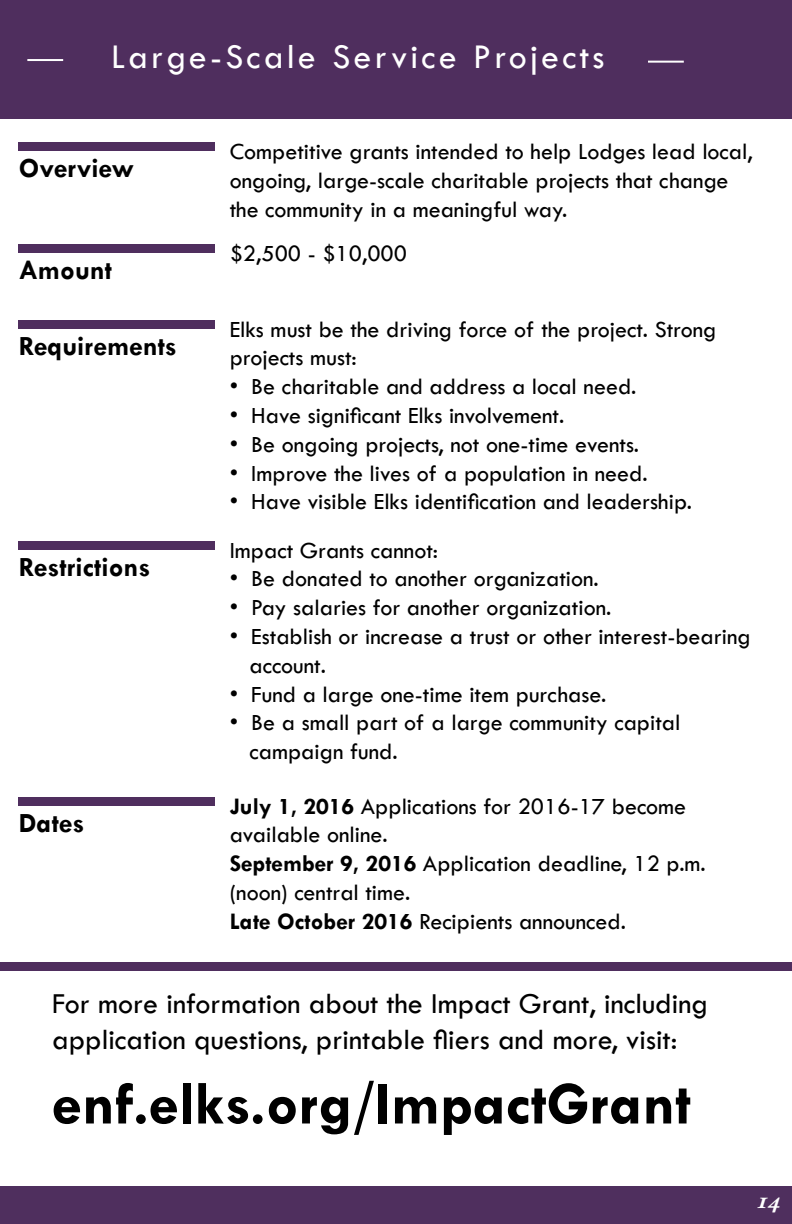
<style>
.page{position:relative;width:792px;height:1224px;background:#fff}
.page>*{position:absolute;margin:0;border:0;box-sizing:border-box;transform-origin:0 0}
.t1{font:700 62px "Tw Cen";color:#000}
.t2{font:36px "Tw Cen";letter-spacing:.09em;color:#fff}
.t3{font:30px/36px "Tw Cen";color:#000}
.t4{font:700 28px "Tw Cen";color:#000}
.t5{font:24px/28.8px "Tw Cen";color:#000}
.t6{font:italic 700 24px "Adobe Garamond Pro";color:#fff}
.s1{font-weight:700}
</style>
<div class="page">
<div style="left:0;top:1186px;width:792px;height:38px;background:#4f2f5e"></div>
<div style="left:0;top:0;width:792px;height:118px;background:#4f2e5e"></div>
<hr style="left:27px;top:59px;width:36px;height:2px;background:#fff">
<hr style="left:648px;top:61px;width:36px;height:2px;background:#fff">
<div style="left:18px;top:143px;width:196px;height:8px;background:#4f2e5e"></div>
<div style="left:18px;top:244px;width:196px;height:9px;background:#4f2e5e"></div>
<div style="left:18px;top:320px;width:196px;height:8px;background:#4f2e5e"></div>
<div style="left:18px;top:541px;width:196px;height:9px;background:#4f2e5e"></div>
<div style="left:18px;top:797px;width:196px;height:9px;background:#4f2e5e"></div>
<div style="left:0;top:962px;width:792px;height:8px;background:#4f2e5e"></div>
<h2 class="t2" style="left:111px;top:35px;width:495px">Large-Scale Service Projects</h2>
<p class="t4" style="left:19px;top:152px;width:117px">Overview</p>
<p class="t4" style="left:19px;top:253px;width:95px">Amount</p>
<p class="t4" style="left:19px;top:329px;width:160px">Requirements</p>
<p class="t4" style="left:19px;top:550px;width:133px">Restrictions</p>
<p class="t4" style="left:19px;top:806px;width:67px">Dates</p>
<p class="t5" style="left:230px;top:137px;width:524px">Competitive grants intended to help Lodges lead local, ongoing, large-scale charitable projects that change the community in a meaningful way.</p>
<p class="t5" style="left:230px;top:239px;width:179px">$2,500 - $10,000</p>
<p class="t5" style="left:230px;top:314px;width:488px">Elks must be the driving force of the project. Strong projects must:</p>
<p class="t5" style="left:230px;top:372px;width:408px">• Be charitable and address a local need.</p>
<p class="t5" style="left:230px;top:401px;width:336px">• Have significant Elks involvement.</p>
<p class="t5" style="left:230px;top:430px;width:411px">• Be ongoing projects, not one-time events.</p>
<p class="t5" style="left:230px;top:458px;width:420px">• Improve the lives of a population in need.</p>
<p class="t5" style="left:230px;top:487px;width:464px">• Have visible Elks identification and leadership.</p>
<p class="t5" style="left:230px;top:536px;width:210px">Impact Grants cannot:</p>
<p class="t5" style="left:230px;top:564px;width:371px">• Be donated to another organization.</p>
<p class="t5" style="left:230px;top:593px;width:383px">• Pay salaries for another organization.</p>
<p class="t5" style="left:250px;top:622px;width:503px;text-indent:-20px">• Establish or increase a trust or other interest-bearing account.</p>
<p class="t5" style="left:230px;top:680px;width:378px">• Fund a large one-time item purchase.</p>
<p class="t5" style="left:250px;top:708px;width:432px;text-indent:-20px">• Be a small part of a large community capital campaign fund.</p>
<p class="t5" style="left:230px;top:792px;width:478px"><span class="s1">July 1, 2016</span> Applications for 2016-17 become available online.<br><span class="s1">September 9, 2016</span> Application deadline, 12 p.m. (noon) central time.<br><span class="s1">Late October 2016</span> Recipients announced.</p>
<p class="t3" style="left:52px;top:986px;width:657px">For more information about the Impact Grant, including application questions, printable fliers and more, visit:</p>
<h1 class="t1" style="left:52px;top:1067px;width:641px">enf.elks.org/ImpactGrant</h1>
<p class="t6" style="left:756px;top:1187px;width:25px">14</p>
</div>
